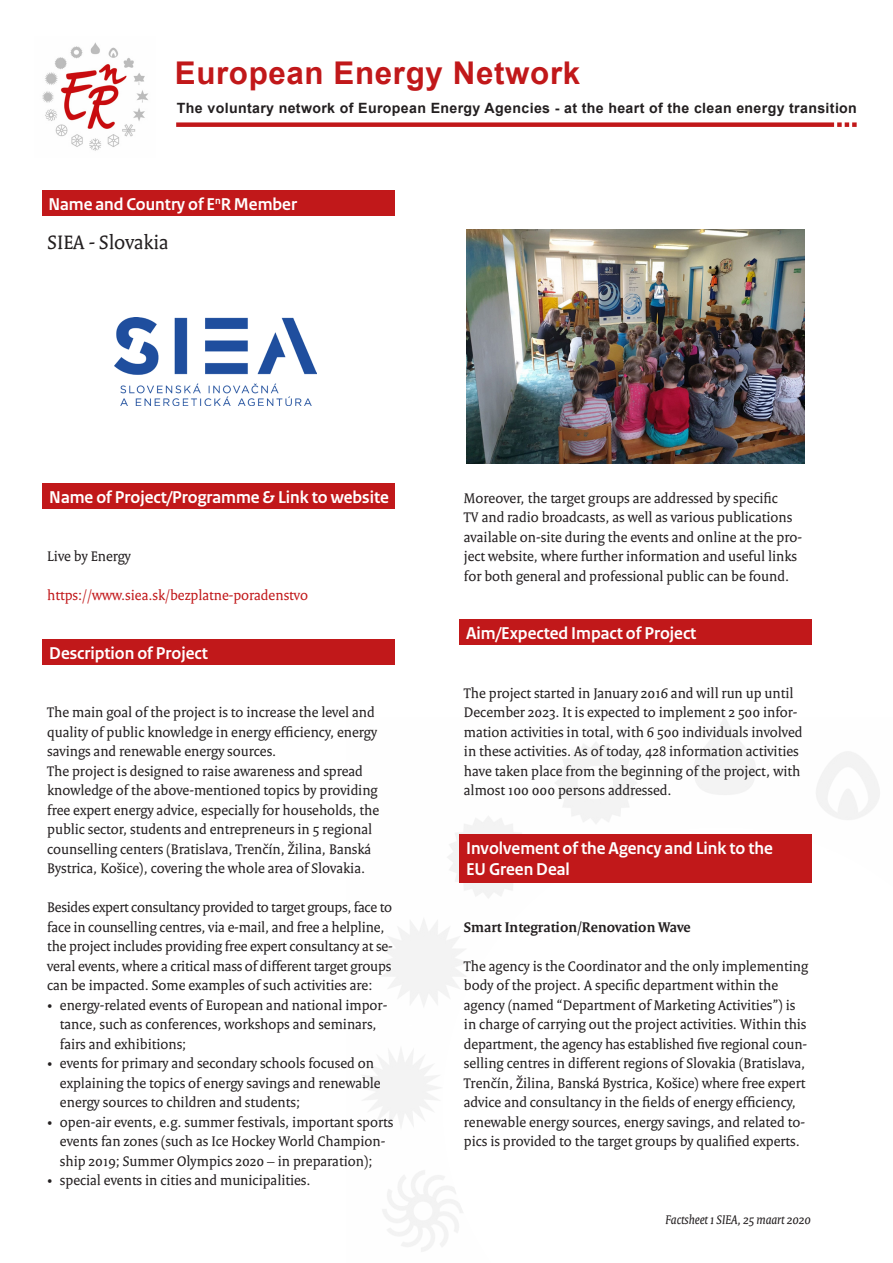
<style>
.page{position:relative;width:893px;height:1263px;background:#fff}
.page>*{position:absolute;margin:0;border:0;box-sizing:border-box;transform-origin:0 0}
.t1{font:700 31.35px "Arial";letter-spacing:.02em;color:#c1181a}
.t2{font:21px "Rijksoverheid Serif";color:#231f20}
.t3{font:700 18px "Rijksoverheid Sans Heading";color:#fff}
.t4{font:15px/19.5px "Rijksoverheid Serif";color:#231f20}
.t5{font:15px "Rijksoverheid Serif";color:#c1181a}
.t6{font:700 15px "Rijksoverheid Serif";color:#231f20}
.t7{font:700 14.1px "Arial";letter-spacing:.025em;color:#231f20}
.t8{font:italic 13.5px "Rijksoverheid Serif";color:#231f20}
</style>
<div class="page">
<img style="left:42px;top:42px;width:106px;height:109px">
<div style="left:176px;top:122px;width:658px;height:5px;background:#c1181a"></div>
<svg style="left:837px;top:122px;width:20px;height:5px"></svg>
<svg style="left:442px;top:827px;width:370px;height:421px"></svg>
<div style="left:43px;top:190px;width:352px;height:26px;background:#c1181a"></div>
<div style="left:43px;top:483px;width:352px;height:26px;background:#c1181a"></div>
<div style="left:43px;top:639px;width:352px;height:26px;background:#c1181a"></div>
<div style="left:459px;top:620px;width:353px;height:25px;background:#c1181a"></div>
<div style="left:459px;top:834px;width:353px;height:48px;background:#c1181a"></div>
<img style="left:467px;top:230px;width:338px;height:234px">
<img style="left:115px;top:317px;width:201px;height:88px">
<p class="t1" style="left:175px;top:51px;width:407px">European Energy Network</p>
<p class="t7" style="left:177px;top:98px;width:681px">The voluntary network of European Energy Agencies - at the heart of the clean energy transition</p>
<p class="t3" style="left:48px;top:194px;width:250px">Name and Country of E<sup>n</sup>R Member</p>
<p class="t2" style="left:48px;top:230px;width:122px">SIEA - Slovakia</p>
<p class="t3" style="left:49px;top:487px;width:341px">Name of Project/Programme &amp; Link to website</p>
<p class="t4" style="left:47px;top:546px;width:85px">Live by Energy</p>
<p class="t5" style="left:47px;top:586px;width:262px">https://www.siea.sk/bezplatne-poradenstvo</p>
<p class="t3" style="left:49px;top:643px;width:160px">Description of Project</p>
<p class="t4" style="left:47px;top:702px;width:331px">The main goal of the project is to increase the level and quality of public knowledge in energy efficiency, energy savings and renewable energy sources.</p>
<p class="t4" style="left:47px;top:761px;width:334px">The project is designed to raise awareness and spread knowledge of the above-mentioned topics by providing free expert energy advice, especially for households, the public sector, students and entrepreneurs in 5 regional counselling centers (Bratislava, Trenčín, Žilina, Banská Bystrica, Košice), covering the whole area of Slovakia.</p>
<p class="t4" style="left:47px;top:897px;width:347px">Besides expert consultancy provided to target groups, face to face in counselling centres, via e-mail, and free a helpline, the project includes providing free expert consultancy at se-</p>
<p class="t4" style="left:47px;top:956px;width:346px">veral events, where a critical mass of different target groups can be impacted. Some examples of such activities are:</p>
<p class="t4" style="left:60px;top:995px;width:329px;text-indent:-13px">• energy-related events of European and national impor&shy;tance, such as conferences, workshops and seminars, fairs and exhibitions;</p>
<p class="t4" style="left:60px;top:1053px;width:322px;text-indent:-13px">• events for primary and secondary schools focused on explaining the topics of energy savings and renewable energy sources to children and students;</p>
<p class="t4" style="left:47px;top:1112px;width:348px;text-align:center">• open-air events, e.g. summer festivals, important sports events fan zones (such as Ice Hockey World Champion-</p>
<p class="t4" style="left:60px;top:1151px;width:314px">ship 2019; Summer Olympics 2020 – in preparation);</p>
<p class="t4" style="left:47px;top:1170px;width:265px">• special events in cities and municipalities.</p>
<p class="t4" style="left:464px;top:488px;width:340px">Moreover, the target groups are addressed by specific<br>TV and radio broadcasts, as well as various publications available on-site during the events and online at the pro&shy;ject website, where further information and useful links for both general and professional public can be found.</p>
<p class="t3" style="left:466px;top:623px;width:232px">Aim/Expected Impact of Project</p>
<p class="t4" style="left:464px;top:683px;width:340px">The project started in January 2016 and will run up until December 2023. It is expected to implement 2 500 infor&shy;mation activities in total, with 6 500 individuals involved in these activities. As of today, 428 information activities have taken place from the beginning of the project, with almost 100 000 persons addressed.</p>
<p class="t3" style="left:466px;top:838px;width:308px">Involvement of the Agency and Link to the</p>
<p class="t3" style="left:466px;top:859px;width:105px">EU Green Deal</p>
<p class="t6" style="left:464px;top:918px;width:228px">Smart Integration/Renovation Wave</p>
<p class="t4" style="left:464px;top:956px;width:346px">The agency is the Coordinator and the only implementing body of the project. A specific department within the agency (named “Department of Marketing Activities”) is in charge of carrying out the project activities. Within this department, the agency has established five regional coun&shy;selling centres in different regions of Slovakia (Bratislava, Trenčín, Žilina, Banská Bystrica, Košice) where free expert advice and consultancy in the fields of energy efficiency, renewable energy sources, energy savings, and related to&shy;pics is provided to the target groups by qualified experts.</p>
<p class="t8" style="left:665px;top:1211px;width:147px">Factsheet 1 SIEA, 25 maart 2020</p>
</div>
